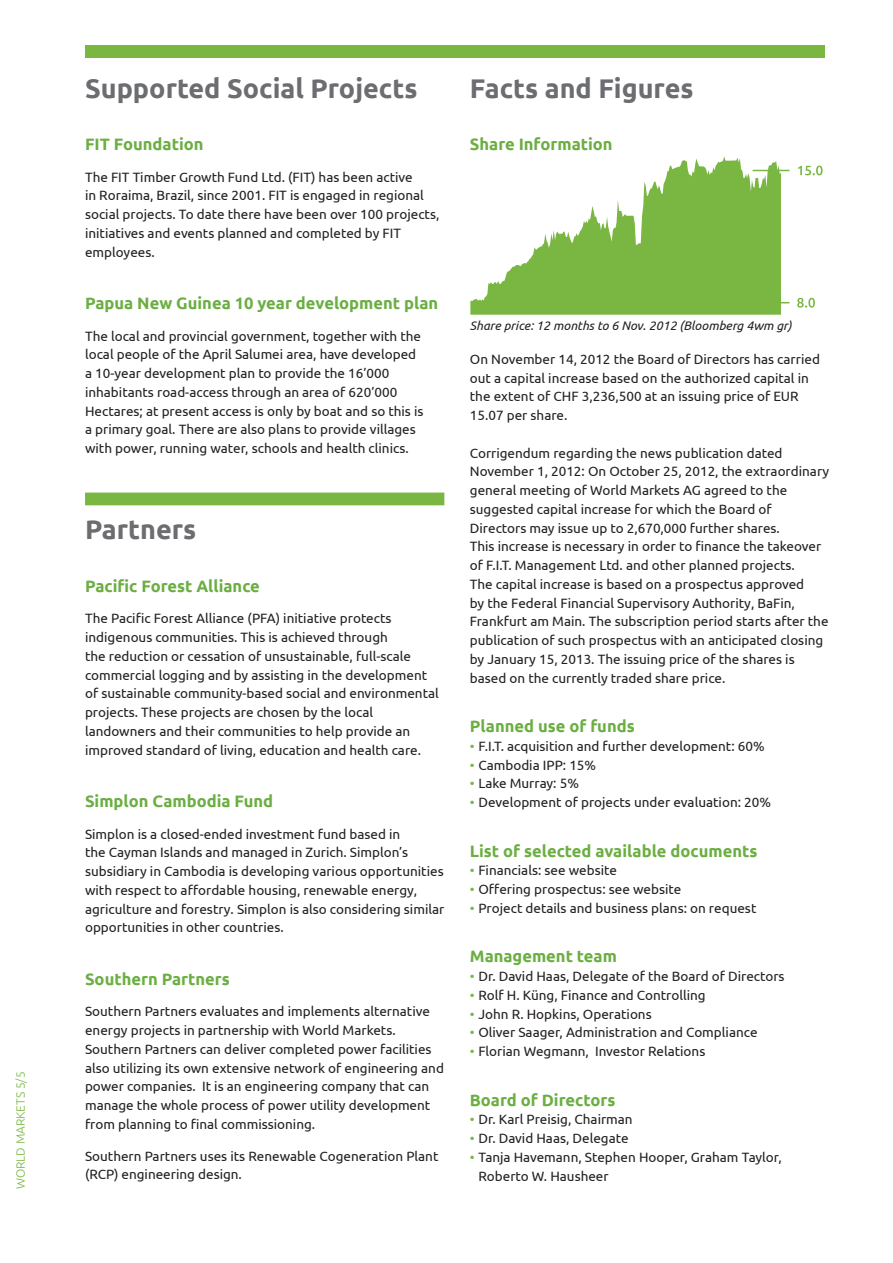
<style>
.page{position:relative;width:893px;height:1263px;background:#fff}
.page>*{position:absolute;margin:0;border:0;box-sizing:border-box;transform-origin:0 0}
._1_title{font:700 27px "Ubuntu";color:#6c6d70}
._1_title_with_green{font:700 27px "Ubuntu";color:#6c6d70}
._3_last_level_title{font:700 16.5px "Ubuntu";color:#6bae42}
.t1{font:13.5px/18.8px "Ubuntu";color:#231f20}
.t2{font:italic 12.45px "Ubuntu";color:#231f20}
.t3{font:300 12px "Ubuntu";color:#79b742}
.s1{color:#79b742}
</style>
<div class="page">
<div style="left:85px;top:45px;width:740px;height:12px;background:#79b742"></div>
<div style="left:85px;top:493px;width:359px;height:12px;background:#79b742"></div>
<hr style="left:753px;top:302px;width:36px;height:1px;background:#79b742">
<svg style="left:797px;top:298px;width:18px;height:10px"></svg>
<hr style="left:753px;top:170px;width:36px;height:1px;background:#79b742">
<svg style="left:798px;top:166px;width:25px;height:9px"></svg>
<svg style="left:470px;top:156px;width:311px;height:159px;fill:#79b742"></svg>
<p class="t3" style="left:13px;top:1189px;width:119px;rotate:-90deg">WORLD MARKETS 5/5</p>
<p class="_1_title" style="left:85px;top:72px;width:334px">Supported Social Projects</p>
<p class="_3_last_level_title" style="left:85px;top:134px;width:120px">FIT Foundation</p>
<p class="t1" style="left:85px;top:167px;width:356px">The FIT Timber Growth Fund Ltd. (FIT) has been active<br>in Roraima, Brazil, since 2001. FIT is engaged in regional social projects. To date there have been over 100 projects, initiatives and events planned and completed by FIT employees.</p>
<p class="_3_last_level_title" style="left:85px;top:293px;width:355px">Papua New Guinea 10 year development plan</p>
<p class="t1" style="left:85px;top:326px;width:340px">The local and provincial government, together with the local people of the April Salumei area, have developed a 10-year development plan to provide the 16’000 inhabitants road-access through an area of 620’000<br>Hectares; at present access is only by boat and so this is a primary goal. There are also plans to provide villages with power, running water, schools and health clinics.</p>
<p class="_1_title_with_green" style="left:85px;top:513px;width:113px">Partners</p>
<p class="_3_last_level_title" style="left:85px;top:576px;width:176px">Pacific Forest Alliance</p>
<p class="t1" style="left:85px;top:609px;width:355px">The Pacific Forest Alliance (PFA) initiative protects indigenous communities. This is achieved through<br>the reduction or cessation of unsustainable, full-scale commercial logging and by assisting in the development of sustainable community-based social and environmental projects. These projects are chosen by the local landowners and their communities to help provide an improved standard of living, education and health care.</p>
<p class="_3_last_level_title" style="left:85px;top:791px;width:190px">Simplon Cambodia Fund</p>
<p class="t1" style="left:85px;top:824px;width:361px">Simplon is a closed-ended investment fund based in<br>the Cayman Islands and managed in Zurich. Simplon’s subsidiary in Cambodia is developing various opportunities with respect to affordable housing, renewable energy, agriculture and forestry. Simplon is also considering similar opportunities in other countries.</p>
<p class="_3_last_level_title" style="left:85px;top:969px;width:146px">Southern Partners</p>
<p class="t1" style="left:85px;top:1002px;width:360px">Southern Partners evaluates and implements alternative energy projects in partnership with World Markets.<br>Southern Partners can deliver completed power facilities also utilizing its own extensive network of engineering and power companies. It is an engineering company that can manage the whole process of power utility development from planning to final commissioning.</p>
<p class="t1" style="left:85px;top:1146px;width:355px">Southern Partners uses its Renewable Cogeneration Plant (RCP) engineering design.</p>
<p class="_1_title" style="left:470px;top:72px;width:225px">Facts and Figures</p>
<p class="_3_last_level_title" style="left:470px;top:134px;width:144px">Share Information</p>
<p class="t2" style="left:470px;top:318px;width:323px">Share price: 12 months to 6 Nov. 2012 (Bloomberg 4wm gr)</p>
<p class="t1" style="left:470px;top:349px;width:352px">On November 14, 2012 the Board of Directors has carried out a capital increase based on the authorized capital in the extent of CHF 3,236,500 at an issuing price of EUR 15.07 per share.</p>
<p class="t1" style="left:470px;top:443px;width:361px">Corrigendum regarding the news publication dated November 1, 2012: On October 25, 2012, the extraordinary general meeting of World Markets AG agreed to the suggested capital increase for which the Board of Directors may issue up to 2,670,000 further shares.<br>This increase is necessary in order to finance the takeover of F.I.T. Management Ltd. and other planned projects.<br>The capital increase is based on a prospectus approved<br>by the Federal Financial Supervisory Authority, BaFin, Frankfurt am Main. The subscription period starts after the publication of such prospectus with an anticipated closing by January 15, 2013. The issuing price of the shares is based on the currently traded share price.</p>
<p class="_3_last_level_title" style="left:470px;top:716px;width:166px">Planned use of funds</p>
<p class="t1" style="left:470px;top:736px;width:296px"><span class="s1">•</span> F.I.T. acquisition and further development: 60%</p>
<p class="t1" style="left:470px;top:755px;width:128px"><span class="s1">•</span> Cambodia IPP: 15%</p>
<p class="t1" style="left:470px;top:774px;width:111px"><span class="s1">•</span> Lake Murray: 5%</p>
<p class="t1" style="left:470px;top:792px;width:303px"><span class="s1">•</span> Development of projects under evaluation: 20%</p>
<p class="_3_last_level_title" style="left:470px;top:841px;width:289px">List of selected available documents</p>
<p class="t1" style="left:470px;top:861px;width:149px"><span class="s1">•</span> Financials: see website</p>
<p class="t1" style="left:470px;top:879px;width:213px"><span class="s1">•</span> Offering prospectus: see website</p>
<p class="t1" style="left:470px;top:898px;width:288px"><span class="s1">•</span> Project details and business plans: on request</p>
<p class="_3_last_level_title" style="left:470px;top:946px;width:149px">Management team</p>
<p class="t1" style="left:470px;top:966px;width:316px"><span class="s1">•</span> Dr. David Haas, Delegate of the Board of Directors</p>
<p class="t1" style="left:470px;top:985px;width:237px"><span class="s1">•</span> Rolf H. Küng, Finance and Controlling</p>
<p class="t1" style="left:470px;top:1004px;width:183px"><span class="s1">•</span> John R. Hopkins, Operations</p>
<p class="t1" style="left:470px;top:1023px;width:289px"><span class="s1">•</span> Oliver Saager, Administration and Compliance</p>
<p class="t1" style="left:470px;top:1041px;width:237px"><span class="s1">•</span> Florian Wegmann, Investor Relations</p>
<p class="_3_last_level_title" style="left:470px;top:1090px;width:147px">Board of Directors</p>
<p class="t1" style="left:470px;top:1110px;width:164px"><span class="s1">•</span> Dr. Karl Preisig, Chairman</p>
<p class="t1" style="left:470px;top:1128px;width:160px"><span class="s1">•</span> Dr. David Haas, Delegate</p>
<p class="t1" style="left:478px;top:1147px;width:305px;text-indent:-9px"><span class="s1">•</span> Tanja Havemann, Stephen Hooper, Graham Taylor,<br>Roberto W. Hausheer</p>
</div>
